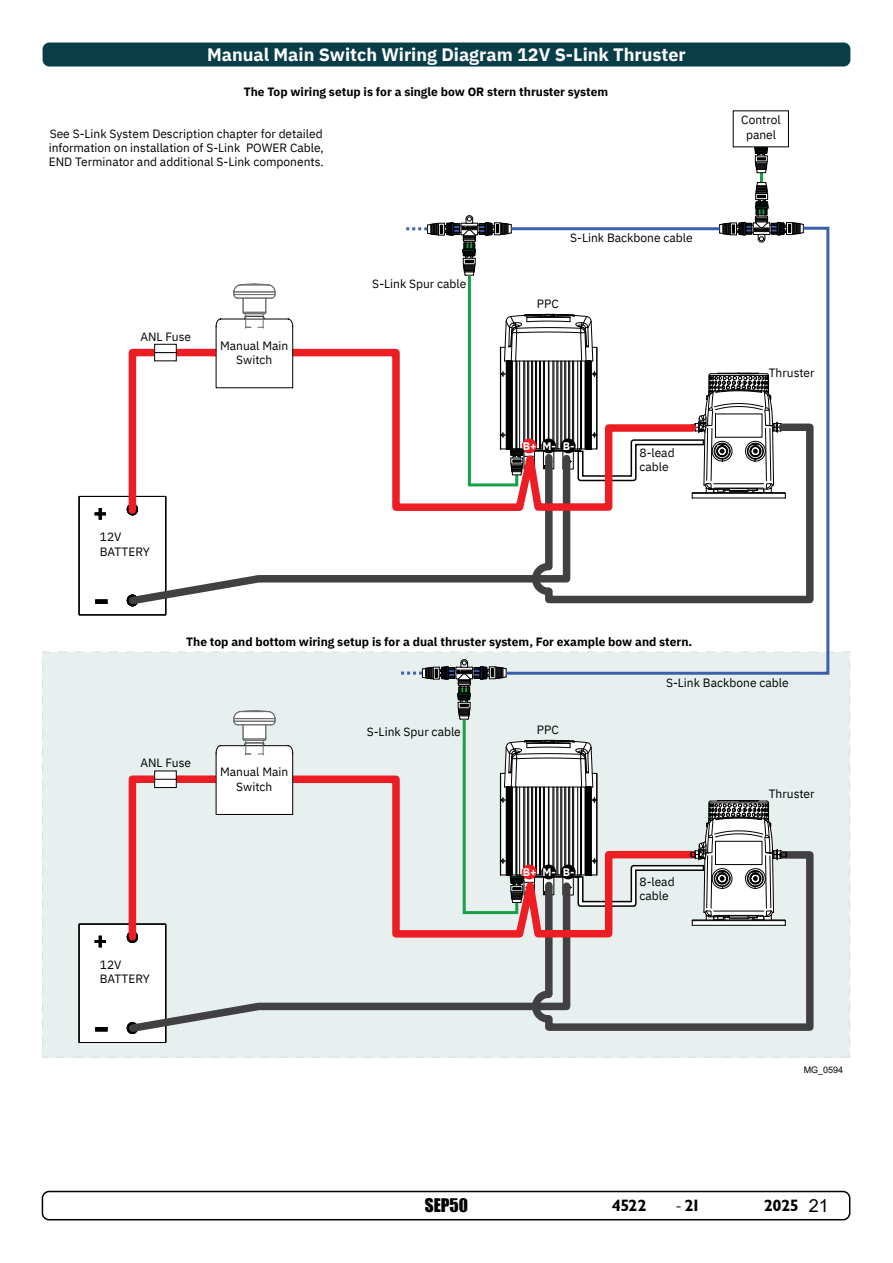
<style>
.page{position:relative;width:893px;height:1263px;background:#fff}
.page>*{position:absolute;margin:0;border:0;box-sizing:border-box;transform-origin:0 0}
.t1{font:21px "IBM Plex Sans";color:#000}
.t2{font:700 18px "IBM Plex Sans";color:#fff}
.t3{font:17.25px "Impact";color:#000}
.t4{font:16.5px "Garrison Sans BOLD";letter-spacing:-.025em;color:#000}
.t5{font:12px/14.4px "IBM Plex Sans";color:#000}
.t6{font:700 12px "IBM Plex Sans";color:#000}
.t7{font:700 10.95px "IBM Plex Sans";color:#fff}
.t8{font:9px "Arial";color:#000}
.s1{font-family:"Minion Pro";font-size:18px}
.s2{font-family:"Arial";font-size:18px}
</style>
<div class="page">
<div style="left:42px;top:1191px;width:808px;height:29px;border:2px solid #000;border-radius:7px"></div>
<div style="left:43px;top:652px;width:807px;height:405px;background:#e7efef"></div>
<div style="left:43px;top:43px;width:807px;height:24px;background:#093e48;border-radius:7px"></div>
<div style="left:79px;top:924px;width:87px;height:118px;background:#fff"></div>
<svg style="left:503px;top:226px;width:328px;height:449px"></svg>
<div style="left:79px;top:496px;width:87px;height:119px;border:1px solid #000"></div>
<div style="left:97px;top:599px;width:8px;height:5px;background:#000"></div>
<svg style="left:94px;top:508px;width:12px;height:12px"></svg>
<div style="left:79px;top:924px;width:87px;height:119px;border:1px solid #000"></div>
<svg style="left:97px;top:1027px;width:8px;height:4px"></svg>
<svg style="left:94px;top:935px;width:12px;height:13px"></svg>
<svg style="left:574px;top:851px;width:240px;height:180px"></svg>
<svg style="left:124px;top:923px;width:450px;height:114px"></svg>
<svg style="left:293px;top:772px;width:407px;height:169px"></svg>
<svg style="left:574px;top:420px;width:243px;height:187px"></svg>
<svg style="left:124px;top:495px;width:450px;height:114px"></svg>
<svg style="left:406px;top:147px;width:398px;height:352px"></svg>
<svg style="left:125px;top:710px;width:168px;height:234px"></svg>
<div style="left:155px;top:779px;width:21px;height:8px;background:#fff"></div>
<div style="left:154px;top:779px;width:23px;height:9px;border:1px solid #000"></div>
<div style="left:155px;top:771px;width:21px;height:8px;background:#fff"></div>
<div style="left:154px;top:770px;width:23px;height:10px;border:1px solid #000"></div>
<svg style="left:293px;top:345px;width:407px;height:170px"></svg>
<svg style="left:125px;top:284px;width:168px;height:234px"></svg>
<div style="left:155px;top:353px;width:21px;height:8px;background:#fff"></div>
<div style="left:154px;top:352px;width:23px;height:9px;border:1px solid #000"></div>
<div style="left:155px;top:344px;width:21px;height:9px;background:#fff"></div>
<div style="left:154px;top:344px;width:23px;height:9px;border:1px solid #000"></div>
<svg style="left:401px;top:659px;width:386px;height:267px"></svg>
<p class="t2" style="left:207px;top:40px;width:480px">Manual Main Switch Wiring Diagram 12V S-Link Thruster</p>
<p class="t6" style="left:244px;top:82px;width:366px">The Top wiring setup is for a single bow OR stern thruster system</p>
<p class="t5" style="left:49px;top:126px;width:277px;line-height:14px;text-align:justify">See S-Link System Description chapter for detailed information on installation of S-Link POWER Cable, END Terminator and additional S-Link components.</p>
<p class="t5" style="left:140px;top:329px;width:52px">ANL Fuse</p>
<p class="t5" style="left:220px;top:337px;width:70px;text-align:center">Manual Main<br>Switch</p>
<p class="t5" style="left:372px;top:276px;width:96px">S-Link Spur cable</p>
<p class="t1" style="left:94px;top:497px;width:14px">+</p>
<p class="t5" style="left:100px;top:529px;width:51px">12V<br>BATTERY</p>
<p class="t5" style="left:570px;top:230px;width:124px">S-Link Backbone cable</p>
<p class="t5" style="left:537px;top:296px;width:23px">PPC</p>
<p class="t7" style="left:523px;top:437px;width:53px">B+ M- B-</p>
<p class="t5" style="left:639px;top:444px;width:37px">8-lead cable</p>
<p class="t6" style="left:186px;top:632px;width:508px">The top and bottom wiring setup is for a dual thruster system, For example bow and stern.</p>
<p class="t5" style="left:741px;top:112px;width:41px;text-align:center">Control panel</p>
<p class="t5" style="left:769px;top:364px;width:47px">Thruster</p>
<p class="t5" style="left:140px;top:755px;width:52px">ANL Fuse</p>
<p class="t5" style="left:220px;top:764px;width:70px;text-align:center">Manual Main<br>Switch</p>
<p class="t1" style="left:94px;top:924px;width:14px">+</p>
<p class="t5" style="left:100px;top:956px;width:51px">12V<br>BATTERY</p>
<p class="t5" style="left:367px;top:724px;width:96px">S-Link Spur cable</p>
<p class="t5" style="left:537px;top:721px;width:23px">PPC</p>
<p class="t7" style="left:523px;top:863px;width:53px">B+ M- B-</p>
<p class="t5" style="left:666px;top:675px;width:124px">S-Link Backbone cable</p>
<p class="t5" style="left:639px;top:873px;width:37px">8-lead cable</p>
<p class="t5" style="left:769px;top:785px;width:47px">Thruster</p>
<p class="t8" style="left:804px;top:1063px;width:41px">MG_0594</p>
<h3 class="t3" style="left:425px;top:1192px;width:45px">SEP50</h3>
<h3 class="t4" style="left:612px;top:1196px;width:36px">4522</h3>
<h3 class="t4" style="left:675px;top:1196px;width:27px"><span class="s1">-</span> 21</h3>
<h3 class="t4" style="left:764px;top:1196px;width:66px">2025 <span class="s2">21</span></h3>
</div>
